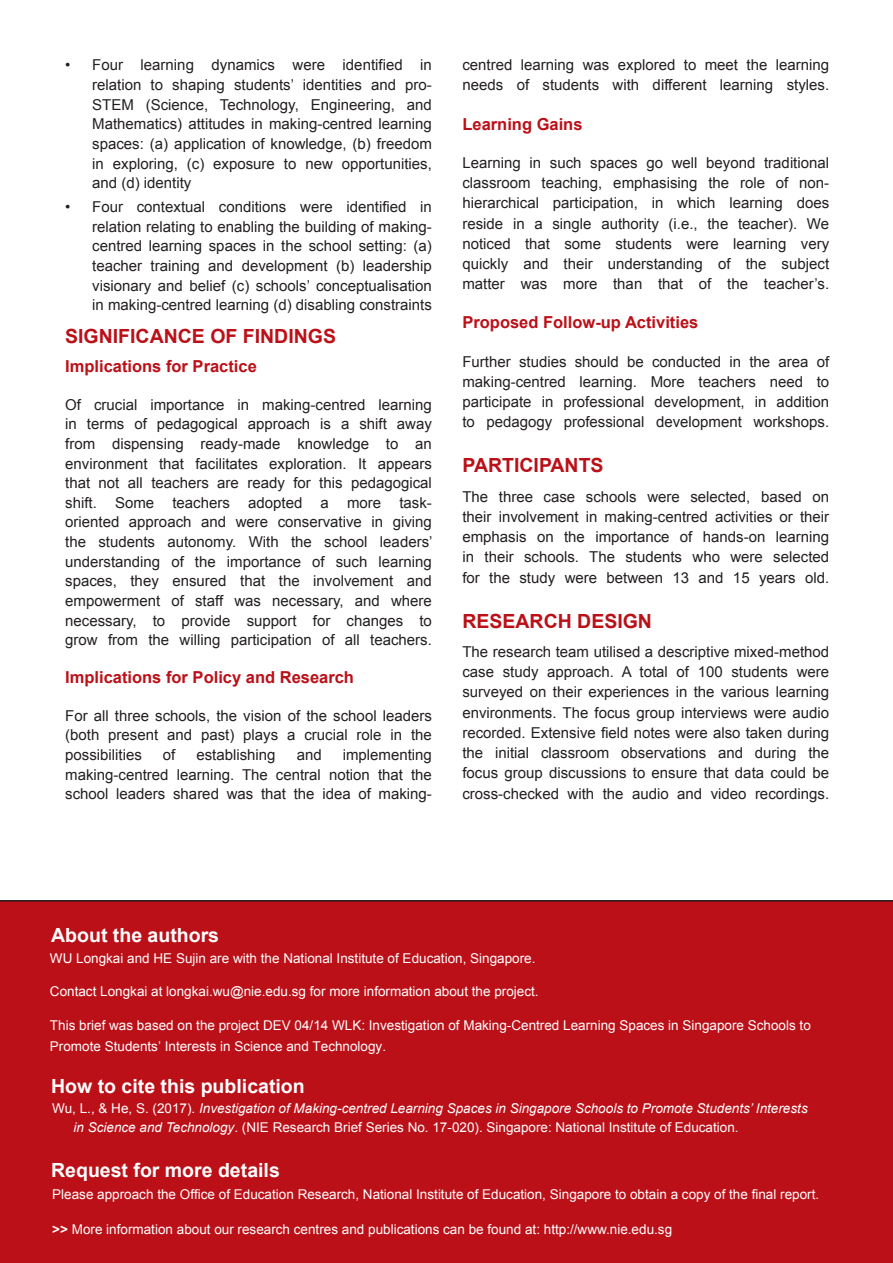
<style>
.page{position:relative;width:893px;height:1263px;background:#fff}
.page>*{position:absolute;margin:0;border:0;box-sizing:border-box;transform-origin:0 0}
.t1{font:700 19.5px "Arial";color:#fff}
.t2{font:700 19.5px "Arial";color:#bb1018}
.t3{font:700 16.5px "Arial";color:#bb1018}
.t4{font:15px/19.6px "Arial";color:#231f20;text-align:justify}
.t5{font:13.5px/21px "Arial";color:#fff}
.t6{font:italic 13.5px/19.5px "Arial";color:#fff}
.s1{font-style:normal}
.s2{font-weight:700}
</style>
<div class="page">
<div style="left:0;top:900px;width:893px;height:363px;background:#bb1018"></div>
<p class="t4" style="left:92px;top:55px;width:341px;text-indent:-27px">• Four learning dynamics were identified in relation to shaping students’ identities and pro-STEM (Science, Technology, Engineering, and Mathematics) attitudes in making-centred learning spaces: (a) application of knowledge, (b) freedom in exploring, (c) exposure to new opportunities, and (d) identity</p>
<p class="t4" style="left:92px;top:197px;width:341px;text-indent:-27px">• Four contextual conditions were identified in relation relating to enabling the building of making&shy;centred learning spaces in the school setting: (a) teacher training and development (b) leadership visionary and belief (c) schools’ conceptualisation in making-centred learning (d) disabling constraints</p>
<h1 class="t2" style="left:65px;top:323px;width:272px">SIGNIFICANCE OF FINDINGS</h1>
<p class="t3" style="left:65px;top:355px;width:193px">Implications for Practice</p>
<p class="t4" style="left:65px;top:395px;width:369px">Of crucial importance in making-centred learning in terms of pedagogical approach is a shift away from dispensing ready-made knowledge to an environment that facilitates exploration. It appears that not all teachers are ready for this pedagogical shift. Some teachers adopted a more task&shy;oriented approach and were conservative in giving the students autonomy. With the school leaders’ understanding of the importance of such learning spaces, they ensured that the involvement and empowerment of staff was necessary, and where necessary, to provide support for changes to grow from the willing participation of all teachers.</p>
<p class="t3" style="left:65px;top:666px;width:290px">Implications for Policy and Research</p>
<p class="t4" style="left:65px;top:706px;width:368px">For all three schools, the vision of the school leaders (both present and past) plays a crucial role in the possibilities</p>
<p class="t4" style="left:163px;top:745px;width:14px">of</p>
<p class="t4" style="left:196px;top:745px;width:81px">establishing</p>
<p class="t4" style="left:297px;top:745px;width:27px">and</p>
<p class="t4" style="left:65px;top:745px;width:368px;text-indent:278px">implementing making-centred learning. The central notion that the school leaders shared was that the idea of making-</p>
<p class="t4" style="left:462px;top:55px;width:368px;line-height:20.2px">centred learning was explored to meet the learning needs of students with different learning styles.</p>
<p class="t3" style="left:462px;top:113px;width:122px">Learning Gains</p>
<p class="t4" style="left:462px;top:153px;width:368px;line-height:20.2px">Learning in such spaces go well beyond traditional classroom teaching, emphasising the role of non&shy;hierarchical participation, in which learning does reside in a single authority (i.e., the teacher). We noticed that some students were learning very quickly and their understanding of the subject matter was more than that of the teacher’s.</p>
<p class="t3" style="left:462px;top:312px;width:237px">Proposed Follow-up Activities</p>
<p class="t4" style="left:462px;top:351px;width:368px;line-height:20.2px">Further studies should be conducted in the area of making-centred learning. More teachers need to participate in professional development, in addition to pedagogy professional development workshops.</p>
<h1 class="t2" style="left:462px;top:453px;width:143px">PARTICIPANTS</h1>
<p class="t4" style="left:462px;top:486px;width:368px;line-height:20.2px">The three case schools were selected, based on their involvement in making-centred activities or their emphasis on the importance of hands-on learning in their schools. The students who were selected for the study were between 13 and 15 years old.</p>
<h1 class="t2" style="left:462px;top:608px;width:191px">RESEARCH DESIGN</h1>
<p class="t4" style="left:462px;top:642px;width:368px;line-height:20.2px">The research team utilised a descriptive mixed-method case study approach. A total of 100 students were surveyed on their experiences in the various learning environments. The focus group interviews were audio recorded. Extensive field notes were also taken during the initial classroom observations and during the focus group discussions to ensure that data could be cross-checked with the audio and video recordings.</p>
<h1 class="t1" style="left:51px;top:922px;width:169px">About the authors</h1>
<p class="t5" style="left:50px;top:947px;width:487px">WU Longkai and HE Sujin are with the National Institute of Education, Singapore.</p>
<p class="t5" style="left:50px;top:981px;width:490px">Contact Longkai at longkai.wu@nie.edu.sg for more information about the project.</p>
<p class="t5" style="left:50px;top:1015px;width:762px">This brief was based on the project DEV 04/14 WLK: Investigation of Making-Centred Learning Spaces in Singapore Schools to<br>Promote Students’ Interests in Science and Technology.</p>
<h1 class="t1" style="left:51px;top:1073px;width:255px">How to cite this publication</h1>
<p class="t6" style="left:74px;top:1098px;width:736px;text-indent:-21px"><span class="s1">Wu, L., &amp; He, S. (2017).</span> Investigation of Making-centred Learning Spaces in Singapore Schools to Promote Students’ Interests in Science and Technology<span class="s1">. (NIE Research Brief Series No. 17-020). Singapore: National Institute of Education.</span></p>
<h1 class="t1" style="left:51px;top:1157px;width:230px">Request for more details</h1>
<p class="t5" style="left:52px;top:1184px;width:768px">Please approach the Office of Education Research, National Institute of Education, Singapore to obtain a copy of the final report.</p>
<p class="t5" style="left:52px;top:1219px;width:621px"><span class="s2">&gt;&gt;</span> More information about our research centres and publications can be found at: http://www.nie.edu.sg</p>
</div>
